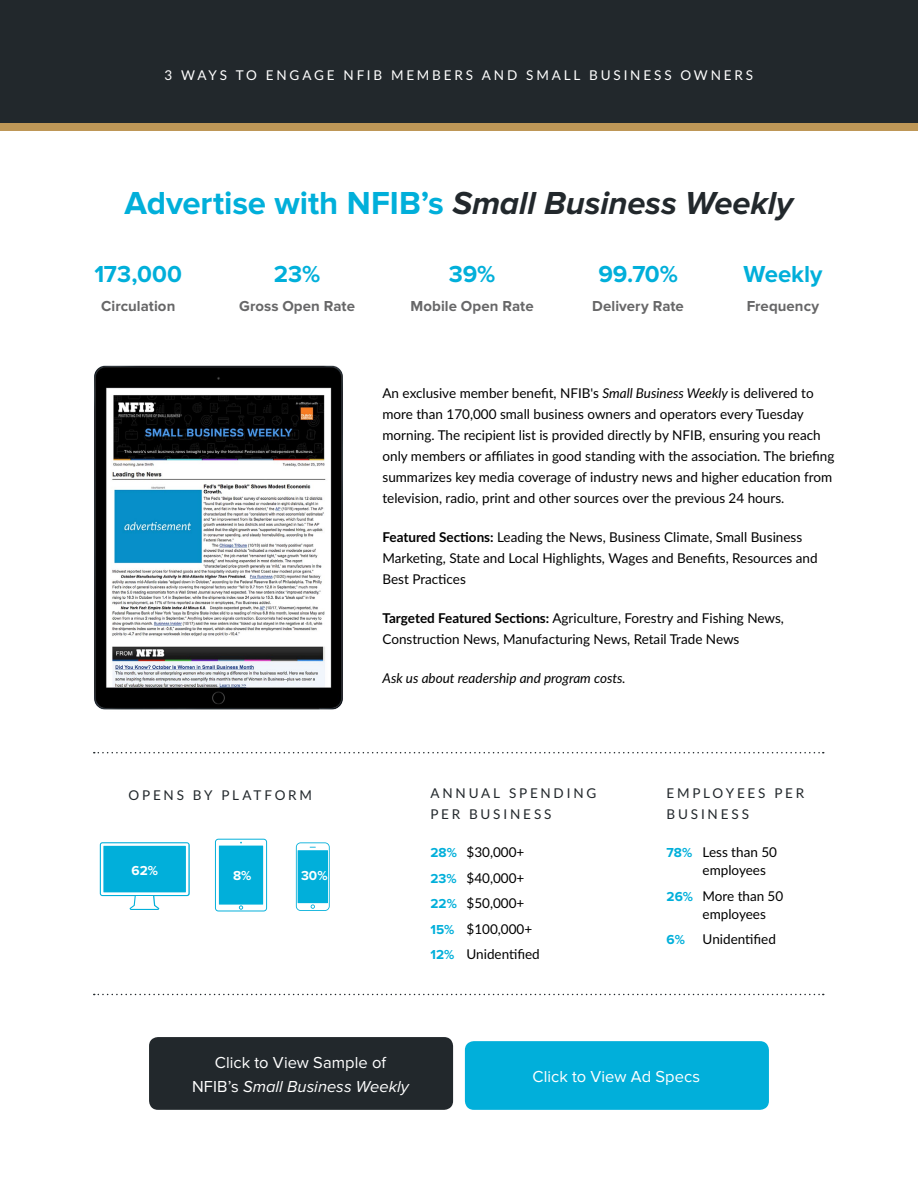
<style>
.page{position:relative;width:918px;height:1188px;background:#fff}
.page>*{position:absolute;margin:0;border:0;box-sizing:border-box;transform-origin:0 0}
.t1{font:700 33px "Proxima Nova";color:#01afda}
.t2{font:700 24px "Proxima Nova";color:#01afda}
.t3{font:16.5px/24px "Proxima Nova";color:#fff;text-align:center}
.t4{font:700 15px "Proxima Nova";letter-spacing:.005em;color:#676768}
.t5{font:13.5px/21px "Lato";color:#000}
.t6{font:13.5px/21px "Lato";letter-spacing:.21em;color:#22282c}
.t7{font:13.5px "Lato";letter-spacing:.21em;color:#fff}
.t8{font:italic 13.5px "Lato";color:#000}
.t9{font:700 13.5px "Proxima Nova";color:#fff}
.t10{font:700 13.5px "Proxima Nova";color:#01afda}
.s1{font-style:italic;color:#22282c}
.s2{font-style:italic}
.s3{font-weight:700}
.s4{font-family:"Proxima Nova";font-weight:700;color:#01afda}
</style>
<div class="page">
<div style="left:465px;top:1041px;width:304px;height:69px;background:#01afda;border-radius:9px"></div>
<div style="left:149px;top:1037px;width:304px;height:73px;background:#22282c;border-radius:9px"></div>
<div style="left:0;top:0;width:918px;height:127px;background:#22282c"></div>
<div style="left:0;top:123px;width:918px;height:7px;background:#be9757"></div>
<img style="left:94px;top:365px;width:249px;height:345px">
<svg style="left:100px;top:842px;width:90px;height:68px"></svg>
<svg style="left:215px;top:839px;width:52px;height:72px"></svg>
<svg style="left:296px;top:842px;width:34px;height:69px;background:#3dc2e2"></svg>
<svg style="left:94px;top:752px;width:730px;height:1px"></svg>
<svg style="left:94px;top:994px;width:730px;height:1px"></svg>
<p class="t7" style="left:165px;top:65px;width:590px">3 WAYS TO ENGAGE NFIB MEMBERS AND SMALL BUSINESS OWNERS</p>
<h1 class="t1" style="left:125px;top:184px;width:670px">Advertise with NFIB’s <span class="s1">Small Business Weekly</span></h1>
<h2 class="t2" style="left:274px;top:260px;width:48px">23%</h2>
<h2 class="t2" style="left:449px;top:260px;width:48px">39%</h2>
<p class="t4" style="left:411px;top:297px;width:125px">Mobile Open Rate</p>
<h2 class="t2" style="left:94px;top:260px;width:89px">173,000</h2>
<p class="t4" style="left:101px;top:297px;width:76px">Circulation</p>
<p class="t4" style="left:239px;top:297px;width:118px">Gross Open Rate</p>
<h2 class="t2" style="left:598px;top:260px;width:81px">99.70%</h2>
<p class="t4" style="left:592px;top:297px;width:93px">Delivery Rate</p>
<h2 class="t2" style="left:743px;top:260px;width:81px">Weekly</h2>
<p class="t4" style="left:747px;top:297px;width:74px">Frequency</p>
<p class="t6" style="left:129px;top:784px;width:185px">OPENS BY PLATFORM</p>
<p class="t9" style="left:132px;top:862px;width:28px">62%</p>
<p class="t9" style="left:233px;top:868px;width:20px">8%</p>
<p class="t9" style="left:301px;top:868px;width:28px">30%</p>
<p class="t5" style="left:382px;top:382px;width:454px">An exclusive member benefit, NFIB's <span class="s2">Small Business Weekly</span> is delivered to more than 170,000 small business owners and operators every Tuesday morning. The recipient list is provided directly by NFIB, ensuring you reach only members or affiliates in good standing with the association. The briefing summarizes key media coverage of industry news and higher education from television, radio, print and other sources over the previous 24 hours.</p>
<p class="t5" style="left:382px;top:526px;width:437px"><span class="s3">Featured Sections:</span> Leading the News, Business Climate, Small Business<br>Marketing, State and Local Highlights, Wages and Benefits, Resources and<br>Best Practices</p>
<p class="t5" style="left:382px;top:607px;width:403px"><span class="s3">Targeted Featured Sections:</span> Agriculture, Forestry and Fishing News,<br>Construction News, Manufacturing News, Retail Trade News</p>
<p class="t8" style="left:382px;top:668px;width:245px">Ask us about readership and program costs.</p>
<p class="t6" style="left:431px;top:782px;width:167px">ANNUAL SPENDING<br>PER BUSINESS</p>
<p class="t5" style="left:431px;top:839px;width:111px;line-height:25.5px"><span class="s4">28%</span> $30,000+<br><span class="s4">23%</span> $40,000+<br><span class="s4">22%</span> $50,000+<br><span class="s4">15%</span> $100,000+<br><span class="s4">12%</span> Unidentified</p>
<p class="t6" style="left:667px;top:782px;width:139px">EMPLOYEES PER<br>BUSINESS</p>
<p class="t5" style="left:703px;top:843px;width:76px;line-height:18px;text-indent:-36px"><span class="s4">78%</span> Less than 50 employees</p>
<p class="t5" style="left:703px;top:886px;width:82px;line-height:18px;text-indent:-36px"><span class="s4">26%</span> More than 50 employees</p>
<p class="t10" style="left:667px;top:932px;width:20px">6%</p>
<p class="t5" style="left:703px;top:928px;width:75px">Unidentified</p>
<p class="t3" style="left:192px;top:1051px;width:219px">Click to View Sample of<br>NFIB’s <span class="s2">Small Business Weekly</span></p>
<p class="t3" style="left:533px;top:1065px;width:169px">Click to View Ad Specs</p>
</div>
